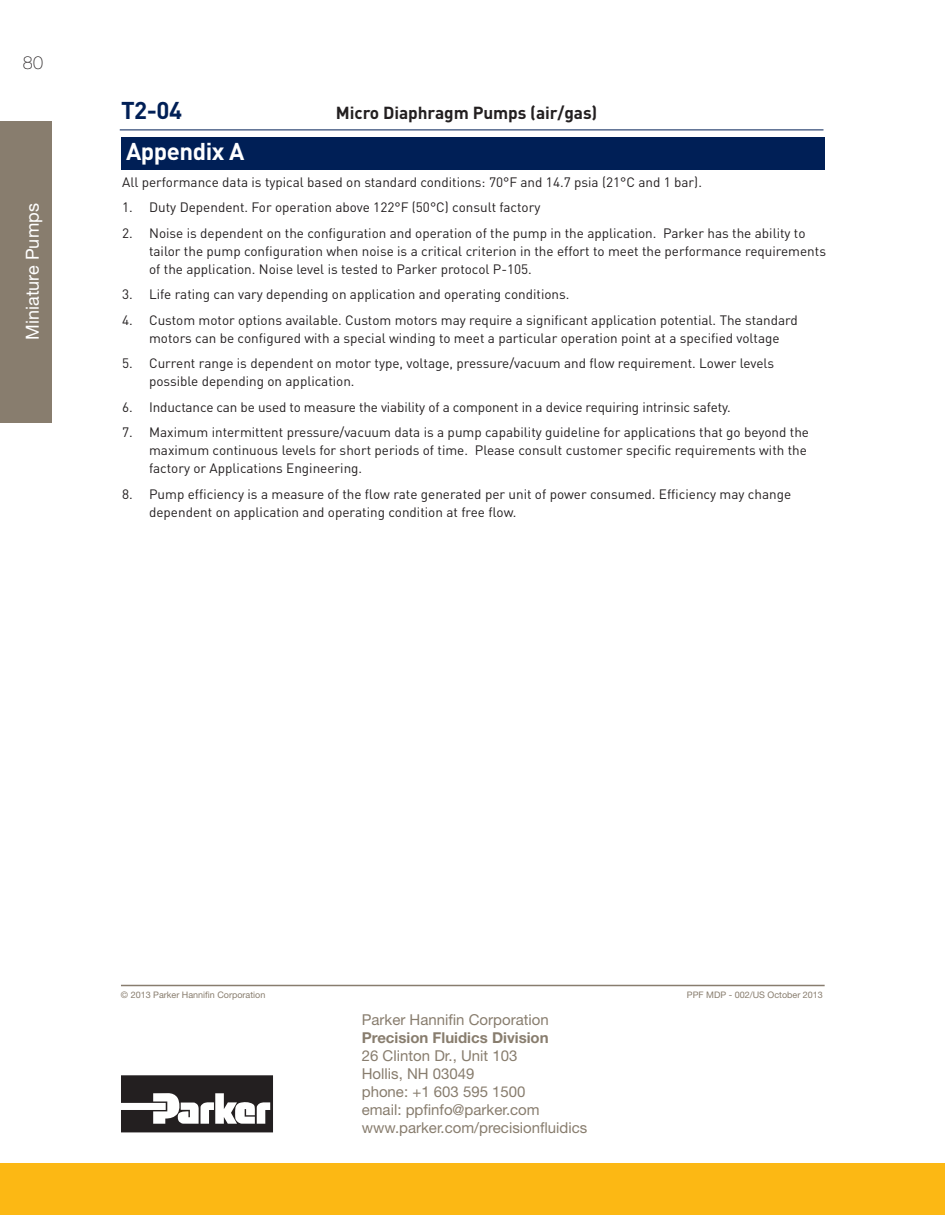
<style>
.page{position:relative;width:945px;height:1215px;background:#fff}
.page>*{position:absolute;margin:0;border:0;box-sizing:border-box;transform-origin:0 0}
.t1{font:700 24px "DINOT";letter-spacing:-.02em;color:#fff}
.t2{font:700 24px "DINOT";color:#001f56}
.t3{font:18px "Helvetica Neue LT Std";color:#fff}
.t4{font:100 18px "Helvetica Neue LT Std";color:#231f20}
.B_Head{font:700 17.25px "DINOT";letter-spacing:-.005em;color:#231f20}
.t5{font:15px/18px "Helvetica Neue LT Std";color:#887d6e}
.t6{font:700 15px "Helvetica Neue LT Std";color:#887d6e}
.BL_Head{font:13.5px/18px "DINOT";color:#231f20}
.t7{font:9px "Helvetica Neue LT Std";color:#887d6e}
</style>
<div class="page">
<svg style="left:121px;top:1075px;width:152px;height:57px"></svg>
<div style="left:0;top:1163px;width:945px;height:52px;background:#fcb814"></div>
<hr style="left:121px;top:985px;width:704px;height:1px;background:#887d6e">
<div style="left:0;top:122px;width:51px;height:301px;background:#887d6e"></div>
<div style="left:122px;top:137px;width:703px;height:33px;background:#001f56"></div>
<hr style="left:120px;top:130px;width:704px;height:1px;background:#001f56">
<h2 class="t4" style="left:23px;top:52px;width:22px">80</h2>
<h2 class="t3" style="left:22px;top:340px;width:138px;rotate:-90deg">Miniature Pumps</h2>
<p class="t2" style="left:121px;top:94px;width:63px">T2-04</p>
<p class="B_Head" style="left:336px;top:101px;width:263px">Micro Diaphragm Pumps (air/gas)</p>
<p class="t1" style="left:126px;top:135px;width:120px">Appendix A</p>
<p class="BL_Head" style="left:122px;top:173px;width:581px">All performance data is typical based on standard conditions: 70°F and 14.7 psia (21°C and 1 bar).</p>
<p class="BL_Head" style="left:122px;top:198px;width:420px">1. Duty Dependent. For operation above 122°F (50°C) consult factory</p>
<p class="BL_Head" style="left:149px;top:224px;width:678px;text-indent:-27px">2. Noise is dependent on the configuration and operation of the pump in the application. Parker has the ability to tailor the pump configuration when noise is a critical criterion in the effort to meet the performance requirements of the application. Noise level is tested to Parker protocol P-105.</p>
<p class="BL_Head" style="left:122px;top:285px;width:449px">3. Life rating can vary depending on application and operating conditions.</p>
<p class="BL_Head" style="left:149px;top:311px;width:650px;text-indent:-27px">4. Custom motor options available. Custom motors may require a significant application potential. The standard motors can be configured with a special winding to meet a particular operation point at a specified voltage</p>
<p class="BL_Head" style="left:149px;top:354px;width:627px;text-indent:-27px">5. Current range is dependent on motor type, voltage, pressure/vacuum and flow requirement. Lower levels possible depending on application.</p>
<p class="BL_Head" style="left:122px;top:398px;width:610px">6. Inductance can be used to measure the viability of a component in a device requiring intrinsic safety.</p>
<p class="BL_Head" style="left:149px;top:423px;width:662px;text-indent:-27px">7. Maximum intermittent pressure/vacuum data is a pump capability guideline for applications that go beyond the maximum continuous levels for short periods of time. Please consult customer specific requirements with the factory or Applications Engineering.</p>
<p class="BL_Head" style="left:149px;top:485px;width:644px;text-indent:-27px">8. Pump efficiency is a measure of the flow rate generated per unit of power consumed. Efficiency may change dependent on application and operating condition at free flow.</p>
<p class="t7" style="left:121px;top:990px;width:146px">© 2013 Parker Hannifin Corporation</p>
<p class="t7" style="left:687px;top:990px;width:138px">PPF MDP - 002/US October 2013</p>
<p class="t5" style="left:362px;top:1011px;width:188px">Parker Hannifin Corporation</p>
<p class="t6" style="left:362px;top:1028px;width:188px">Precision Fluidics Division</p>
<p class="t5" style="left:362px;top:1047px;width:227px">26 Clinton Dr., Unit 103<br>Hollis, NH 03049<br>phone: +1 603 595 1500<br>email: ppfinfo@parker.com www.parker.com/precisionfluidics</p>
</div>
